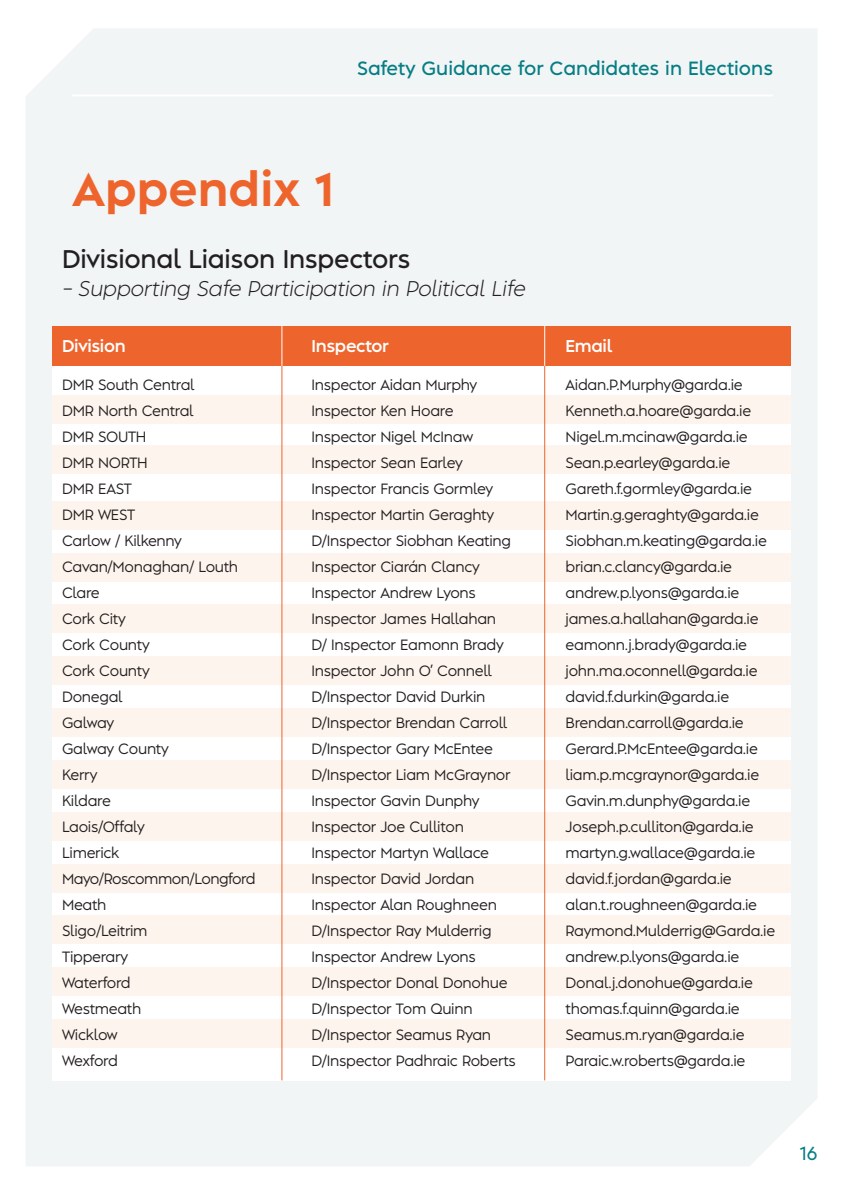
<style>
.page{position:relative;width:845px;height:1191px;background:#fff}
.page>*{position:absolute;margin:0;border:0;box-sizing:border-box;transform-origin:0 0}
.t1{font:800 44px "Albula";color:#ee642d}
.t2{font:600 24px "Albula";letter-spacing:-.01em;color:#231f20}
.t3{font:italic 300 20px "Albula";color:#231f20}
.t4{font:600 18px "Albula";color:#077e84}
.t5{font:500 18px "Albula";color:#077e84}
.t6{font:700 16px "Albula";letter-spacing:-.02em;color:#fff}
.t7{font:14px "Albula";letter-spacing:-.02em;color:#231f20}
.t8{font:14px "Albula";letter-spacing:-.045em;color:#231f20}
</style>
<div class="page">
<div style="left:26px;top:29px;width:791px;height:1137px;background:#f1f5f6"></div>
<hr style="left:72px;top:94px;width:701px;height:2px;background:#fff">
<div style="left:807px;top:777px;width:38px;height:314px;background:linear-gradient(to right,#f3f6f7,#fff)"></div>
<div style="left:52px;top:326px;width:739px;height:40px;background:#ee642d"></div>
<div style="left:52px;top:366px;width:739px;height:714px;background:#fff"></div>
<div style="left:52px;top:395px;width:739px;height:29px;background:#fdf4ed"></div>
<div style="left:52px;top:445px;width:739px;height:28px;background:#fdf4ed"></div>
<div style="left:52px;top:501px;width:739px;height:28px;background:#fdf4ed"></div>
<div style="left:52px;top:553px;width:739px;height:28px;background:#fdf4ed"></div>
<div style="left:52px;top:604px;width:739px;height:29px;background:#fdf4ed"></div>
<div style="left:52px;top:656px;width:739px;height:29px;background:#fdf4ed"></div>
<div style="left:52px;top:708px;width:739px;height:28px;background:#fdf4ed"></div>
<div style="left:52px;top:760px;width:739px;height:28px;background:#fdf4ed"></div>
<div style="left:52px;top:812px;width:739px;height:28px;background:#fdf4ed"></div>
<div style="left:52px;top:864px;width:739px;height:28px;background:#fdf4ed"></div>
<div style="left:52px;top:915px;width:739px;height:29px;background:#fdf4ed"></div>
<div style="left:52px;top:967px;width:739px;height:29px;background:#fdf4ed"></div>
<div style="left:52px;top:1019px;width:739px;height:28px;background:#fdf4ed"></div>
<hr style="left:281px;top:366px;width:1px;height:714px;background:#ee642d">
<hr style="left:281px;top:326px;width:1px;height:40px;background:#fff">
<hr style="left:544px;top:366px;width:1px;height:714px;background:#ee642d">
<hr style="left:544px;top:326px;width:1px;height:40px;background:#fff">
<p class="t4" style="left:357px;top:54px;width:417px">Safety Guidance for Candidates in Elections</p>
<p class="t1" style="left:72px;top:151px;width:263px">Appendix 1</p>
<p class="t2" style="left:62px;top:239px;width:350px">Divisional Liaison Inspectors</p>
<p class="t3" style="left:62px;top:273px;width:469px">– Supporting Safe Participation in Political Life</p>
<p class="t6" style="left:62px;top:332px;width:65px">Division</p>
<p class="t6" style="left:311px;top:332px;width:79px">Inspector</p>
<p class="t6" style="left:565px;top:332px;width:48px">Email</p>
<p class="t7" style="left:62px;top:373px;width:134px">DMR South Central</p>
<p class="t7" style="left:311px;top:373px;width:167px">Inspector Aidan Murphy</p>
<p class="t7" style="left:565px;top:373px;width:179px">Aidan.P.Murphy@garda.ie</p>
<p class="t7" style="left:62px;top:399px;width:133px">DMR North Central</p>
<p class="t7" style="left:311px;top:399px;width:143px">Inspector Ken Hoare</p>
<p class="t7" style="left:565px;top:399px;width:187px">Kenneth.a.hoare@garda.ie</p>
<p class="t7" style="left:62px;top:425px;width:86px">DMR SOUTH</p>
<p class="t7" style="left:311px;top:425px;width:163px">Inspector Nigel McInaw</p>
<p class="t7" style="left:565px;top:425px;width:184px">Nigel.m.mcinaw@garda.ie</p>
<p class="t7" style="left:62px;top:451px;width:87px">DMR NORTH</p>
<p class="t7" style="left:311px;top:451px;width:153px">Inspector Sean Earley</p>
<p class="t7" style="left:565px;top:451px;width:166px">Sean.p.earley@garda.ie</p>
<p class="t7" style="left:62px;top:477px;width:71px">DMR EAST</p>
<p class="t7" style="left:311px;top:477px;width:183px">Inspector Francis Gormley</p>
<p class="t7" style="left:565px;top:477px;width:188px">Gareth.f.gormley@garda.ie</p>
<p class="t7" style="left:62px;top:503px;width:75px">DMR WEST</p>
<p class="t7" style="left:311px;top:503px;width:184px">Inspector Martin Geraghty</p>
<p class="t7" style="left:565px;top:503px;width:195px">Martin.g.geraghty@garda.ie</p>
<p class="t7" style="left:62px;top:529px;width:121px">Carlow / Kilkenny</p>
<p class="t7" style="left:311px;top:529px;width:201px">D/Inspector Siobhan Keating</p>
<p class="t7" style="left:565px;top:529px;width:203px">Siobhan.m.keating@garda.ie</p>
<p class="t7" style="left:62px;top:555px;width:178px">Cavan/Monaghan/ Louth</p>
<p class="t7" style="left:311px;top:555px;width:170px">Inspector Ciarán Clancy</p>
<p class="t7" style="left:565px;top:555px;width:168px">brian.c.clancy@garda.ie</p>
<p class="t7" style="left:62px;top:581px;width:39px">Clare</p>
<p class="t7" style="left:311px;top:581px;width:166px">Inspector Andrew Lyons</p>
<p class="t7" style="left:565px;top:581px;width:175px">andrew.p.lyons@garda.ie</p>
<p class="t7" style="left:62px;top:607px;width:65px">Cork City</p>
<p class="t7" style="left:311px;top:607px;width:186px">Inspector James Hallahan</p>
<p class="t7" style="left:565px;top:607px;width:194px">james.a.hallahan@garda.ie</p>
<p class="t7" style="left:62px;top:633px;width:89px">Cork County</p>
<p class="t7" style="left:311px;top:633px;width:194px">D/ Inspector Eamonn Brady</p>
<p class="t7" style="left:565px;top:633px;width:183px">eamonn.j.brady@garda.ie</p>
<p class="t7" style="left:62px;top:659px;width:89px">Cork County</p>
<p class="t7" style="left:311px;top:659px;width:182px">Inspector John O’ Connell</p>
<p class="t7" style="left:565px;top:659px;width:193px">john.ma.oconnell@garda.ie</p>
<p class="t7" style="left:62px;top:685px;width:62px">Donegal</p>
<p class="t7" style="left:311px;top:685px;width:175px">D/Inspector David Durkin</p>
<p class="t7" style="left:565px;top:685px;width:165px">david.f.durkin@garda.ie</p>
<p class="t7" style="left:62px;top:711px;width:54px">Galway</p>
<p class="t7" style="left:311px;top:711px;width:197px">D/Inspector Brendan Carroll</p>
<p class="t7" style="left:565px;top:711px;width:180px">Brendan.carroll@garda.ie</p>
<p class="t7" style="left:62px;top:737px;width:108px">Galway County</p>
<p class="t7" style="left:311px;top:737px;width:183px">D/Inspector Gary McEntee</p>
<p class="t7" style="left:565px;top:737px;width:194px">Gerard.P.McEntee@garda.ie</p>
<p class="t7" style="left:62px;top:763px;width:37px">Kerry</p>
<p class="t7" style="left:311px;top:763px;width:200px">D/Inspector Liam McGraynor</p>
<p class="t7" style="left:565px;top:763px;width:195px">liam.p.mcgraynor@garda.ie</p>
<p class="t7" style="left:62px;top:789px;width:50px">Kildare</p>
<p class="t7" style="left:311px;top:789px;width:169px">Inspector Gavin Dunphy</p>
<p class="t7" style="left:565px;top:789px;width:186px">Gavin.m.dunphy@garda.ie</p>
<p class="t7" style="left:62px;top:815px;width:84px">Laois/Offaly</p>
<p class="t7" style="left:311px;top:815px;width:154px">Inspector Joe Culliton</p>
<p class="t7" style="left:565px;top:815px;width:190px">Joseph.p.culliton@garda.ie</p>
<p class="t7" style="left:62px;top:841px;width:59px">Limerick</p>
<p class="t7" style="left:311px;top:841px;width:179px">Inspector Martyn Wallace</p>
<p class="t7" style="left:565px;top:841px;width:191px">martyn.g.wallace@garda.ie</p>
<p class="t7" style="left:62px;top:867px;width:195px">Mayo/Roscommon/Longford</p>
<p class="t7" style="left:311px;top:867px;width:164px">Inspector David Jordan</p>
<p class="t7" style="left:565px;top:867px;width:168px">david.f.jordan@garda.ie</p>
<p class="t7" style="left:62px;top:893px;width:46px">Meath</p>
<p class="t7" style="left:311px;top:893px;width:187px">Inspector Alan Roughneen</p>
<p class="t7" style="left:565px;top:893px;width:193px">alan.t.roughneen@garda.ie</p>
<p class="t7" style="left:62px;top:919px;width:87px">Sligo/Leitrim</p>
<p class="t7" style="left:311px;top:919px;width:182px">D/Inspector Ray Mulderrig</p>
<p class="t7" style="left:565px;top:919px;width:211px">Raymond.Mulderrig@Garda.ie</p>
<p class="t7" style="left:62px;top:945px;width:68px">Tipperary</p>
<p class="t7" style="left:311px;top:945px;width:166px">Inspector Andrew Lyons</p>
<p class="t7" style="left:565px;top:945px;width:175px">andrew.p.lyons@garda.ie</p>
<p class="t7" style="left:62px;top:971px;width:70px">Waterford</p>
<p class="t7" style="left:311px;top:971px;width:197px">D/Inspector Donal Donohue</p>
<p class="t7" style="left:565px;top:971px;width:189px">Donal.j.donohue@garda.ie</p>
<p class="t7" style="left:62px;top:997px;width:81px">Westmeath</p>
<p class="t7" style="left:311px;top:997px;width:163px">D/Inspector Tom Quinn</p>
<p class="t7" style="left:565px;top:997px;width:176px">thomas.f.quinn@garda.ie</p>
<p class="t7" style="left:62px;top:1023px;width:57px">Wicklow</p>
<p class="t7" style="left:311px;top:1023px;width:181px">D/Inspector Seamus Ryan</p>
<p class="t7" style="left:565px;top:1023px;width:180px">Seamus.m.ryan@garda.ie</p>
<p class="t8" style="left:62px;top:1049px;width:57px">Wexford</p>
<p class="t7" style="left:311px;top:1049px;width:206px">D/Inspector Padhraic Roberts</p>
<p class="t7" style="left:565px;top:1049px;width:181px">Paraic.w.roberts@garda.ie</p>
<p class="t5" style="left:800px;top:1138px;width:19px">16</p>
</div>
